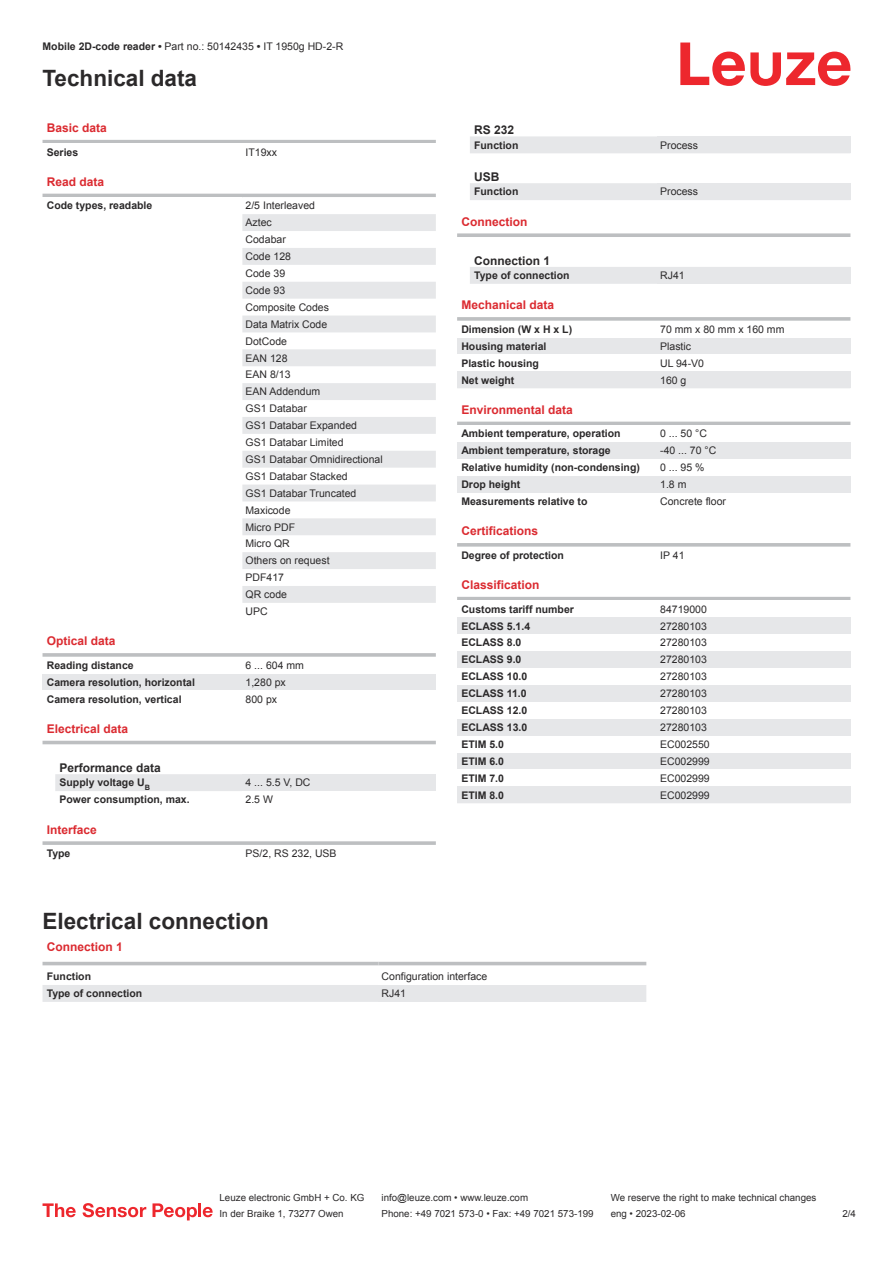
<style>
.page{position:relative;width:893px;height:1263px;background:#fff}
.page>*{position:absolute;margin:0;border:0;box-sizing:border-box;transform-origin:0 0}
.t1{font:700 22.5px "Arial";color:#2b292a}
.t2{font:700 12px "Arial";color:#db2a30}
.t3{font:700 12px "Arial";color:#2b292a}
.t4{font:10.5px/17px "Arial";color:#2b292a}
.t5{font:700 10.5px "Arial";color:#2b292a}
.t6{font:9.75px "Arial";color:#2b292a}
.s1{font-weight:700}
</style>
<div class="page">
<svg style="left:680px;top:43px;width:170px;height:43px"></svg>
<svg style="left:43px;top:744px;width:393px;height:47px"></svg>
<hr style="left:43px;top:140px;width:393px;height:3px;background:#bdbfc1">
<hr style="left:43px;top:194px;width:393px;height:3px;background:#bdbfc1">
<svg style="left:242px;top:214px;width:194px;height:389px;fill:#e9eaec"></svg>
<hr style="left:43px;top:653px;width:393px;height:4px;background:#c5c7c9">
<div style="left:43px;top:674px;width:199px;height:16px;background:#e6e7e9"></div>
<div style="left:242px;top:674px;width:194px;height:16px;background:#e6e7e9"></div>
<hr style="left:43px;top:741px;width:393px;height:3px;background:#bdbfc1">
<div style="left:242px;top:774px;width:194px;height:17px;background:#e6e7e9"></div>
<svg style="left:43px;top:841px;width:393px;height:4px;background:#c3c5c7"></svg>
<svg style="left:43px;top:961px;width:603px;height:41px"></svg>
<hr style="left:43px;top:962px;width:335px;height:3px;background:#bdbfc1">
<hr style="left:378px;top:962px;width:268px;height:3px;background:#bdbfc1">
<div style="left:378px;top:968px;width:268px;height:17px;background:#fff"></div>
<div style="left:378px;top:985px;width:268px;height:17px;background:#e6e7e9"></div>
<svg style="left:470px;top:136px;width:187px;height:148px"></svg>
<div style="left:657px;top:136px;width:193px;height:17px;background:#e6e7e9"></div>
<div style="left:657px;top:183px;width:193px;height:17px;background:#e6e7e9"></div>
<div style="left:457px;top:217px;width:393px;height:18px;background:#fff"></div>
<svg style="left:457px;top:233px;width:393px;height:4px;background:#c4c5c7"></svg>
<div style="left:657px;top:267px;width:193px;height:17px;background:#e6e7e9"></div>
<svg style="left:457px;top:317px;width:393px;height:4px;background:#c3c5c7"></svg>
<div style="left:457px;top:338px;width:200px;height:16px;background:#e6e7e9"></div>
<div style="left:657px;top:338px;width:193px;height:16px;background:#e6e7e9"></div>
<div style="left:457px;top:371px;width:200px;height:17px;background:#e6e7e9"></div>
<div style="left:657px;top:371px;width:193px;height:17px;background:#e6e7e9"></div>
<hr style="left:457px;top:422px;width:393px;height:3px;background:#bdbfc1">
<div style="left:457px;top:442px;width:200px;height:17px;background:#e6e7e9"></div>
<div style="left:657px;top:442px;width:193px;height:17px;background:#e6e7e9"></div>
<div style="left:457px;top:476px;width:200px;height:17px;background:#e6e7e9"></div>
<div style="left:657px;top:476px;width:193px;height:17px;background:#e6e7e9"></div>
<svg style="left:457px;top:543px;width:393px;height:4px;background:#c3c5c7"></svg>
<hr style="left:457px;top:597px;width:393px;height:3px;background:#bdbfc1">
<div style="left:457px;top:617px;width:200px;height:17px;background:#e6e7e9"></div>
<div style="left:657px;top:617px;width:193px;height:17px;background:#e6e7e9"></div>
<div style="left:457px;top:651px;width:200px;height:17px;background:#e6e7e9"></div>
<div style="left:657px;top:651px;width:193px;height:17px;background:#e6e7e9"></div>
<div style="left:457px;top:685px;width:200px;height:17px;background:#e6e7e9"></div>
<div style="left:657px;top:685px;width:193px;height:17px;background:#e6e7e9"></div>
<div style="left:457px;top:719px;width:200px;height:17px;background:#e6e7e9"></div>
<div style="left:657px;top:719px;width:193px;height:17px;background:#e6e7e9"></div>
<div style="left:457px;top:752px;width:200px;height:17px;background:#e6e7e9"></div>
<div style="left:657px;top:752px;width:193px;height:17px;background:#e6e7e9"></div>
<div style="left:457px;top:786px;width:200px;height:17px;background:#e6e7e9"></div>
<div style="left:657px;top:786px;width:193px;height:17px;background:#e6e7e9"></div>
<svg style="left:43px;top:1203px;width:33px;height:14px"></svg>
<svg style="left:83px;top:1203px;width:63px;height:14px"></svg>
<svg style="left:153px;top:1203px;width:44px;height:17px"></svg>
<hr style="left:198px;top:1203px;width:3px;height:14px;background:#ed272d">
<svg style="left:203px;top:1207px;width:10px;height:10px"></svg>
<p class="t4" style="left:43px;top:39px;width:302px"><span class="s1">Mobile 2D-code reader •</span> Part no.: 50142435 <span class="s1">•</span> IT 1950g HD-2-R</p>
<h1 class="t1" style="left:43px;top:70px;width:156px">Technical data</h1>
<p class="t2" style="left:47px;top:123px;width:62px">Basic data</p>
<p class="t5" style="left:47px;top:148px;width:33px">Series</p>
<p class="t4" style="left:246px;top:144px;width:33px">IT19xx</p>
<p class="t2" style="left:47px;top:177px;width:59px">Read data</p>
<p class="t5" style="left:47px;top:202px;width:107px">Code types, readable</p>
<p class="t4" style="left:246px;top:198px;width:139px">2/5 Interleaved<br>Aztec<br>Codabar<br>Code 128<br>Code 39<br>Code 93<br>Composite Codes<br>Data Matrix Code<br>DotCode<br>EAN 128<br>EAN 8/13<br>EAN Addendum<br>GS1 Databar<br>GS1 Databar Expanded<br>GS1 Databar Limited<br>GS1 Databar Omnidirectional<br>GS1 Databar Stacked<br>GS1 Databar Truncated<br>Maxicode<br>Micro PDF<br>Micro QR<br>Others on request<br>PDF417<br>QR code<br>UPC</p>
<p class="t2" style="left:47px;top:637px;width:70px">Optical data</p>
<p class="t5" style="left:47px;top:661px;width:88px">Reading distance</p>
<p class="t4" style="left:246px;top:658px;width:60px">6 ... 604 mm</p>
<p class="t5" style="left:47px;top:678px;width:150px">Camera resolution, horizontal</p>
<p class="t4" style="left:246px;top:675px;width:42px">1,280 px</p>
<p class="t5" style="left:47px;top:695px;width:136px">Camera resolution, vertical</p>
<p class="t4" style="left:246px;top:691px;width:33px">800 px</p>
<p class="t2" style="left:47px;top:724px;width:83px">Electrical data</p>
<p class="t3" style="left:60px;top:763px;width:103px">Performance data</p>
<p class="t5" style="left:60px;top:779px;width:92px">Supply voltage U<sub>B</sub></p>
<p class="t4" style="left:246px;top:775px;width:66px">4 ... 5.5 V, DC</p>
<p class="t5" style="left:60px;top:796px;width:132px">Power consumption, max.</p>
<p class="t4" style="left:246px;top:792px;width:29px">2.5 W</p>
<p class="t2" style="left:47px;top:825px;width:52px">Interface</p>
<p class="t5" style="left:47px;top:849px;width:25px">Type</p>
<p class="t4" style="left:246px;top:846px;width:93px">PS/2, RS 232, USB</p>
<p class="t3" style="left:474px;top:126px;width:42px">RS 232</p>
<p class="t5" style="left:474px;top:141px;width:46px">Function</p>
<p class="t4" style="left:660px;top:137px;width:39px">Process</p>
<p class="t3" style="left:474px;top:172px;width:27px">USB</p>
<p class="t5" style="left:474px;top:188px;width:46px">Function</p>
<p class="t4" style="left:660px;top:184px;width:39px">Process</p>
<p class="t2" style="left:461px;top:217px;width:67px">Connection</p>
<p class="t3" style="left:474px;top:256px;width:78px">Connection 1</p>
<p class="t5" style="left:474px;top:271px;width:97px">Type of connection</p>
<p class="t4" style="left:660px;top:268px;width:26px">RJ41</p>
<p class="t2" style="left:461px;top:301px;width:94px">Mechanical data</p>
<p class="t5" style="left:461px;top:325px;width:112px">Dimension (W x H x L)</p>
<p class="t4" style="left:660px;top:322px;width:126px">70 mm x 80 mm x 160 mm</p>
<p class="t5" style="left:461px;top:342px;width:87px">Housing material</p>
<p class="t4" style="left:660px;top:339px;width:32px">Plastic</p>
<p class="t5" style="left:461px;top:359px;width:79px">Plastic housing</p>
<p class="t4" style="left:660px;top:355px;width:45px">UL 94-V0</p>
<p class="t5" style="left:461px;top:376px;width:55px">Net weight</p>
<p class="t4" style="left:660px;top:372px;width:28px">160 g</p>
<p class="t2" style="left:461px;top:405px;width:113px">Environmental data</p>
<p class="t5" style="left:461px;top:430px;width:161px">Ambient temperature, operation</p>
<p class="t4" style="left:660px;top:426px;width:48px">0 ... 50 °C</p>
<p class="t5" style="left:461px;top:447px;width:151px">Ambient temperature, storage</p>
<p class="t4" style="left:660px;top:443px;width:58px">-40 ... 70 °C</p>
<p class="t5" style="left:461px;top:464px;width:180px">Relative humidity (non-condensing)</p>
<p class="t4" style="left:660px;top:460px;width:46px">0 ... 95 %</p>
<p class="t5" style="left:461px;top:480px;width:60px">Drop height</p>
<p class="t4" style="left:660px;top:477px;width:28px">1.8 m</p>
<p class="t5" style="left:461px;top:497px;width:128px">Measurements relative to</p>
<p class="t4" style="left:660px;top:494px;width:67px">Concrete floor</p>
<p class="t2" style="left:461px;top:527px;width:78px">Certifications</p>
<p class="t5" style="left:461px;top:551px;width:104px">Degree of protection</p>
<p class="t4" style="left:660px;top:548px;width:26px">IP 41</p>
<p class="t2" style="left:461px;top:580px;width:80px">Classification</p>
<p class="t5" style="left:461px;top:605px;width:114px">Customs tariff number</p>
<p class="t4" style="left:660px;top:601px;width:48px">84719000</p>
<p class="t5" style="left:461px;top:622px;width:70px">ECLASS 5.1.4</p>
<p class="t4" style="left:660px;top:618px;width:48px">27280103</p>
<p class="t5" style="left:461px;top:639px;width:62px">ECLASS 8.0</p>
<p class="t4" style="left:660px;top:635px;width:48px">27280103</p>
<p class="t5" style="left:461px;top:656px;width:62px">ECLASS 9.0</p>
<p class="t4" style="left:660px;top:652px;width:48px">27280103</p>
<p class="t5" style="left:461px;top:673px;width:67px">ECLASS 10.0</p>
<p class="t4" style="left:660px;top:669px;width:48px">27280103</p>
<p class="t5" style="left:461px;top:689px;width:67px">ECLASS 11.0</p>
<p class="t4" style="left:660px;top:686px;width:48px">27280103</p>
<p class="t5" style="left:461px;top:706px;width:67px">ECLASS 12.0</p>
<p class="t4" style="left:660px;top:703px;width:48px">27280103</p>
<p class="t5" style="left:461px;top:723px;width:67px">ECLASS 13.0</p>
<p class="t4" style="left:660px;top:720px;width:48px">27280103</p>
<p class="t5" style="left:461px;top:740px;width:44px">ETIM 5.0</p>
<p class="t4" style="left:660px;top:737px;width:51px">EC002550</p>
<p class="t5" style="left:461px;top:757px;width:44px">ETIM 6.0</p>
<p class="t4" style="left:660px;top:753px;width:51px">EC002999</p>
<p class="t5" style="left:461px;top:774px;width:44px">ETIM 7.0</p>
<p class="t4" style="left:660px;top:770px;width:51px">EC002999</p>
<p class="t5" style="left:461px;top:791px;width:44px">ETIM 8.0</p>
<p class="t4" style="left:660px;top:787px;width:51px">EC002999</p>
<h1 class="t1" style="left:43px;top:913px;width:228px">Electrical connection</h1>
<p class="t2" style="left:47px;top:942px;width:78px">Connection 1</p>
<p class="t5" style="left:47px;top:973px;width:46px">Function</p>
<p class="t4" style="left:382px;top:969px;width:107px">Configuration interface</p>
<p class="t5" style="left:47px;top:989px;width:97px">Type of connection</p>
<p class="t4" style="left:382px;top:986px;width:26px">RJ41</p>
<p class="t6" style="left:220px;top:1194px;width:146px">Leuze electronic GmbH + Co. KG</p>
<p class="t6" style="left:381px;top:1194px;width:148px">info@leuze.com • www.leuze.com</p>
<p class="t6" style="left:611px;top:1194px;width:207px">We reserve the right to make technical changes</p>
<p class="t6" style="left:220px;top:1210px;width:126px">In der Braike 1, 73277 Owen</p>
<p class="t6" style="left:381px;top:1210px;width:214px">Phone: +49 7021 573-0 • Fax: +49 7021 573-199</p>
<p class="t6" style="left:611px;top:1210px;width:76px">eng • 2023-02-06</p>
<p class="t6" style="left:842px;top:1210px;width:15px">2 /4</p>
</div>
